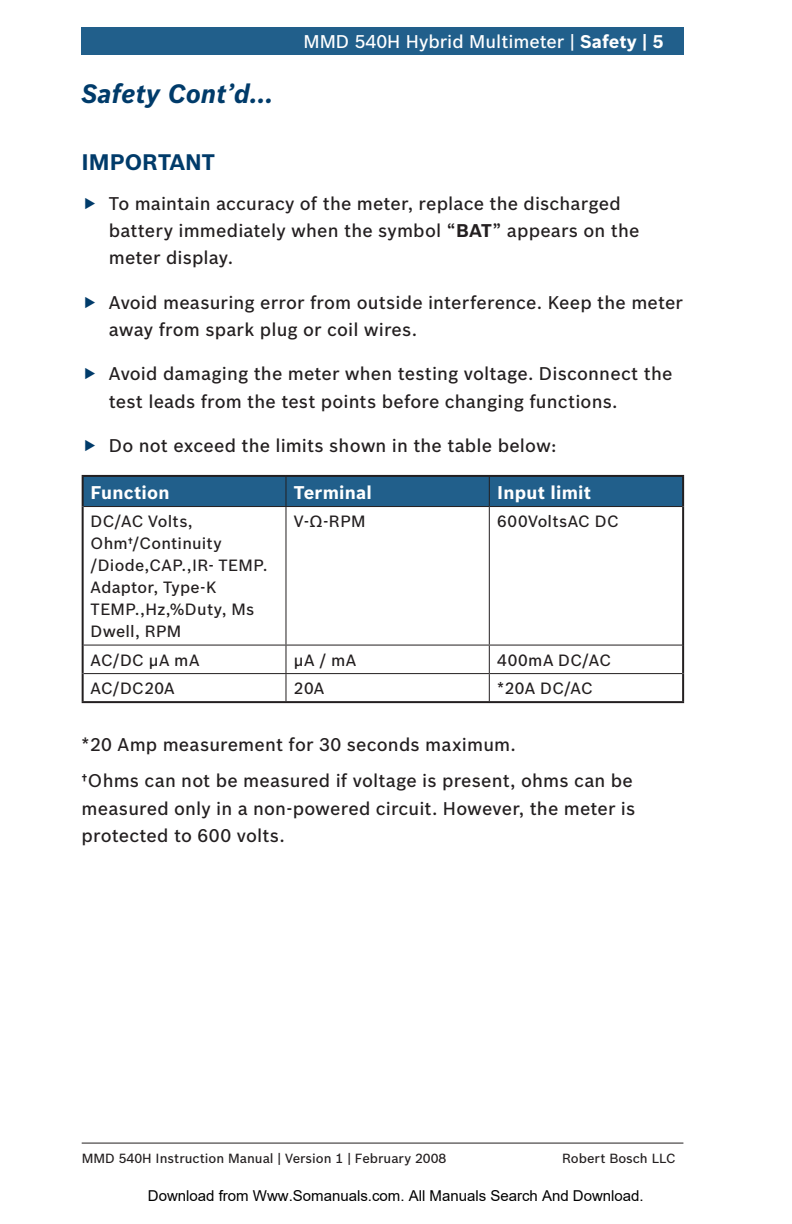
<style>
.page{position:relative;width:792px;height:1224px;background:#fff}
.page>*{position:absolute;margin:0;border:0;box-sizing:border-box;transform-origin:0 0}
.t1{font:italic 700 26px "Bosch Sans";color:#003b6a}
.t2{font:700 22px "Bosch Sans";color:#003b6a}
.t3{font:500 18px/27.2px "Bosch Sans";letter-spacing:.01em;color:#231f20}
.t4{font:500 18px "Bosch Sans";color:#fff}
.t5{font:700 18px "Bosch Sans";letter-spacing:.01em;color:#fff}
.t6{font:500 16px/22px "Bosch Sans";letter-spacing:.02em;color:#231f20}
.t7{font:15px "Arial";color:#000}
.t8{font:500 13px "Bosch Sans";color:#231f20}
.s1{font-weight:700}
</style>
<div class="page">
<div style="left:81px;top:27px;width:603px;height:27px;background:#215f8b"></div>
<hr style="left:82px;top:1143px;width:601px;height:1px;background:#231f20">
<hr style="left:82px;top:475px;width:204px;height:2px;background:#231f20">
<hr style="left:82px;top:477px;width:2px;height:30px;background:#231f20">
<hr style="left:286px;top:475px;width:398px;height:2px;background:#231f20">
<hr style="left:682px;top:477px;width:2px;height:30px;background:#231f20">
<hr style="left:82px;top:507px;width:2px;height:138px;background:#231f20">
<hr style="left:682px;top:507px;width:2px;height:138px;background:#231f20">
<hr style="left:82px;top:645px;width:2px;height:29px;background:#231f20">
<hr style="left:682px;top:645px;width:2px;height:29px;background:#231f20">
<hr style="left:82px;top:674px;width:2px;height:27px;background:#231f20">
<hr style="left:682px;top:674px;width:2px;height:27px;background:#231f20">
<hr style="left:82px;top:701px;width:602px;height:2px;background:#231f20">
<div style="left:83px;top:477px;width:600px;height:30px;background:#215f8b"></div>
<hr style="left:84px;top:506px;width:405px;height:1px;background:#231f20">
<hr style="left:285px;top:507px;width:1px;height:138px;background:#231f20">
<hr style="left:489px;top:506px;width:193px;height:1px;background:#231f20">
<hr style="left:489px;top:507px;width:1px;height:138px;background:#231f20">
<hr style="left:84px;top:645px;width:405px;height:1px;background:#231f20">
<hr style="left:489px;top:645px;width:193px;height:1px;background:#231f20">
<hr style="left:84px;top:673px;width:405px;height:1px;background:#231f20">
<svg style="left:285px;top:646px;width:1px;height:55px"></svg>
<hr style="left:489px;top:673px;width:193px;height:1px;background:#231f20">
<svg style="left:489px;top:646px;width:1px;height:55px"></svg>
<h1 class="t1" style="left:82px;top:82px;width:193px">Safety Cont’d…</h1>
<p class="t4" style="left:303px;top:33px;width:362px">MMD 540H Hybrid Multimeter | <span class="s1">Safety | 5</span></p>
<p class="t2" style="left:82px;top:152px;width:135px">IMPORTANT</p>
<p class="t3" style="left:109px;top:191px;width:532px">To maintain accuracy of the meter, replace the discharged battery immediately when the symbol “<span class="s1">BAT</span>” appears on the meter display.</p>
<p class="t3" style="left:109px;top:290px;width:576px">Avoid measuring error from outside interference. Keep the meter away from spark plug or coil wires.</p>
<p class="t3" style="left:109px;top:361px;width:565px">Avoid damaging the meter when testing voltage. Disconnect the test leads from the test points before changing functions.</p>
<p class="t3" style="left:109px;top:433px;width:449px">Do not exceed the limits shown in the table below:</p>
<p class="t5" style="left:91px;top:484px;width:80px">Function</p>
<p class="t5" style="left:294px;top:484px;width:79px">Terminal</p>
<p class="t5" style="left:497px;top:484px;width:95px">Input limit</p>
<p class="t6" style="left:91px;top:511px;width:178px">DC/AC Volts,<br>Ohm†/Continuity /Diode,CAP.,IR- TEMP.<br>Adaptor, Type-K<br>TEMP.,Hz,%Duty, Ms<br>Dwell, RPM</p>
<p class="t6" style="left:294px;top:511px;width:73px">V-Ω-RPM</p>
<p class="t6" style="left:497px;top:511px;width:123px">600VoltsAC DC</p>
<p class="t6" style="left:91px;top:650px;width:110px">AC/DC μA mA</p>
<p class="t6" style="left:294px;top:650px;width:64px">μA / mA</p>
<p class="t6" style="left:497px;top:650px;width:115px">400mA DC/AC</p>
<p class="t6" style="left:91px;top:678px;width:86px">AC/DC20A</p>
<p class="t6" style="left:294px;top:678px;width:32px">20A</p>
<p class="t6" style="left:497px;top:678px;width:97px">*20A DC/AC</p>
<p class="t3" style="left:82px;top:728px;width:553px;line-height:36.2px">*20 Amp measurement for 30 seconds maximum.<br>†Ohms can not be measured if voltage is present, ohms can be</p>
<p class="t3" style="left:82px;top:796px;width:555px">measured only in a non-powered circuit. However, the meter is protected to 600 volts.</p>
<p class="t8" style="left:82px;top:1152px;width:366px">MMD 540H Instruction Manual | Version 1 | February 2008</p>
<p class="t8" style="left:562px;top:1152px;width:115px">Robert Bosch LLC</p>
<p class="t7" style="left:148px;top:1187px;width:497px">Download from Www.Somanuals.com. All Manuals Search And Download.</p>
</div>
